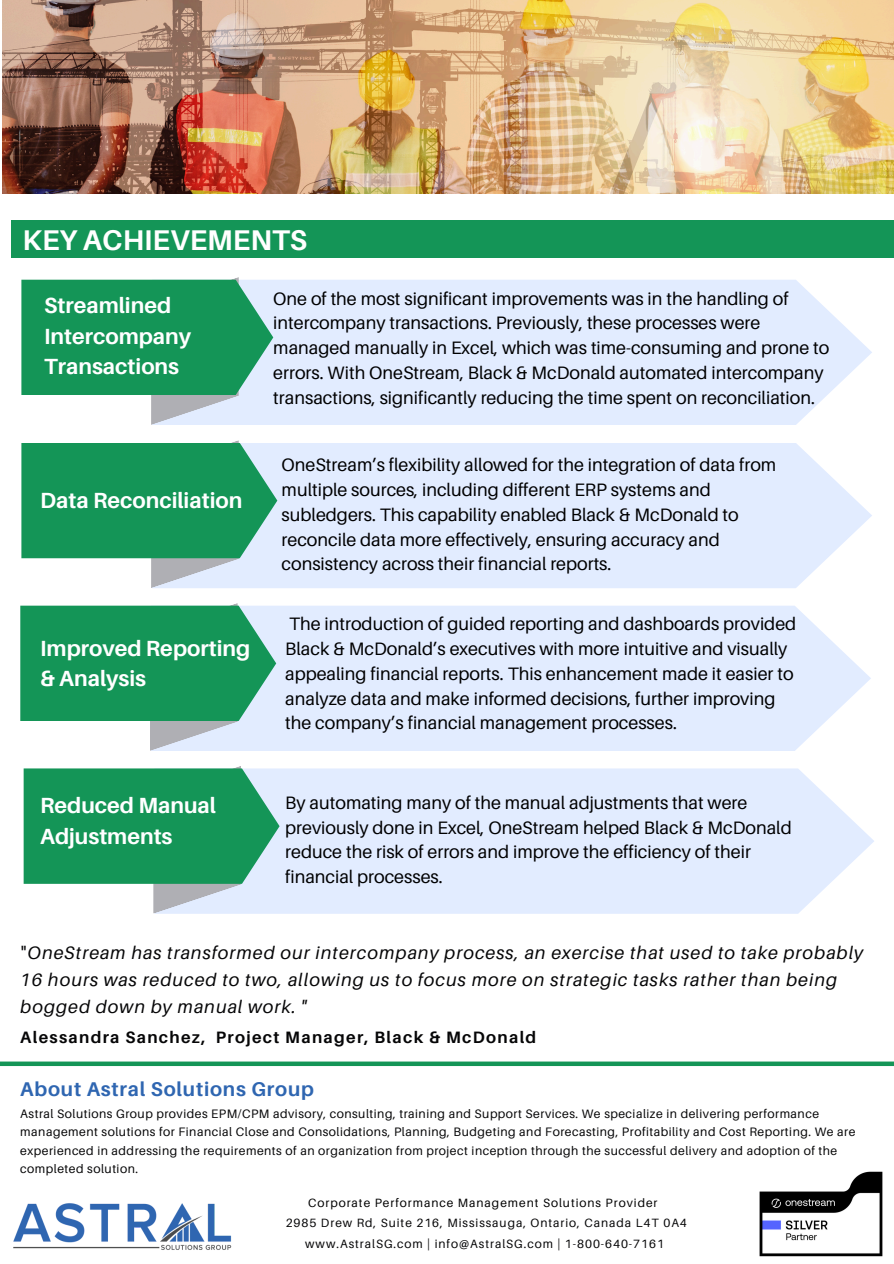
<style>
.page{position:relative;width:894px;height:1264px;background:#fff}
.page>*{position:absolute;margin:0;border:0;box-sizing:border-box;transform-origin:0 0}
.t1{font:700 28.5px "Aileron";color:#fff}
.t2{font:700 21.9px/30.3px "Aileron";color:#fff}
.t3{font:700 19.95px "Aileron";letter-spacing:.04em;color:#2f66b1}
.t4{font:18px/24.8px "Aileron";color:#000}
.t5{font:italic 18px/27px "Aileron";letter-spacing:.06em;color:#060607}
.t6{font:700 16.5px "Aileron";letter-spacing:.08em;color:#060607}
.t7{font:12.3px/18.3px "Aileron";letter-spacing:.04em;color:#060607}
.t8{font:12px "Aileron";letter-spacing:.08em;color:#060607}
.t9{font:12px "Aileron";letter-spacing:.08em;color:#000}
.s1{font-style:normal}
</style>
<div class="page">
<div style="left:273px;top:280px;width:599px;height:145px;background:#e2ecff"></div>
<svg style="left:21px;top:277px;width:252px;height:148px;background:#4fad82"></svg>
<img style="left:13px;top:1203px;width:219px;height:47px">
<img style="left:759px;top:1171px;width:124px;height:86px">
<img style="left:2px;top:0;width:891px;height:194px">
<div style="left:0;top:1061px;width:893px;height:5px;background:#149557"></div>
<div style="left:11px;top:220px;width:882px;height:38px;background:#149557"></div>
<div style="left:277px;top:443px;width:595px;height:145px;background:#e2ecff"></div>
<svg style="left:21px;top:440px;width:256px;height:148px;background:#4fad83"></svg>
<div style="left:276px;top:606px;width:594px;height:145px;background:#e2ecff"></div>
<svg style="left:20px;top:603px;width:256px;height:148px;background:#4fad83"></svg>
<div style="left:279px;top:768px;width:595px;height:145px;background:#e2ecff"></div>
<svg style="left:24px;top:766px;width:255px;height:147px;background:#4cac81"></svg>
<p class="t1" style="left:23px;top:222px;width:286px">KEY ACHIEVEMENTS</p>
<h2 class="t2" style="left:44px;top:290px;width:149px">Streamlined<br>Intercompany<br>Transactions</h2>
<p class="t2" style="left:40px;top:485px;width:204px">Data Reconciliation</p>
<p class="t2" style="left:40px;top:632px;width:211px">Improved Reporting &amp; Analysis</p>
<p class="t2" style="left:40px;top:790px;width:177px">Reduced Manual<br>Adjustments</p>
<h4 class="t4" style="left:273px;top:286px;width:557px">One of the most significant improvements was in the handling of intercompany transactions. Previously, these processes were managed manually in Excel, which was time-consuming and prone to errors. With OneStream, Black &amp; McDonald automated intercompany transactions, significantly reducing the time spent on reconciliation.</h4>
<h3 class="t4" style="left:281px;top:452px;width:496px">OneStream’s flexibility allowed for the integration of data from multiple sources, including different ERP systems and subledgers. This capability enabled Black &amp; McDonald to reconcile data more effectively, ensuring accuracy and consistency across their financial reports.</h3>
<p class="t4" style="left:285px;top:611px;width:512px">The introduction of guided reporting and dashboards provided Black &amp; McDonald’s executives with more intuitive and visually appealing financial reports. This enhancement made it easier to analyze data and make informed decisions, further improving the company’s financial management processes.</p>
<p class="t4" style="left:285px;top:789px;width:508px">By automating many of the manual adjustments that were previously done in Excel, OneStream helped Black &amp; McDonald reduce the risk of errors and improve the efficiency of their financial processes.</p>
<p class="t5" style="left:20px;top:938px;width:844px"><span class="s1">"</span>OneStream has transformed our intercompany process, an exercise that used to take probably<br>16 hours was reduced to two, allowing us to focus more on strategic tasks rather than being bogged down by manual work. "</p>
<p class="t6" style="left:20px;top:1027px;width:517px">Alessandra Sanchez, Project Manager, Black &amp; McDonald</p>
<h4 class="t3" style="left:20px;top:1076px;width:295px">About Astral Solutions Group</h4>
<h2 class="t7" style="left:20px;top:1104px;width:836px">Astral Solutions Group provides EPM/CPM advisory, consulting, training and Support Services. We specialize in delivering performance management solutions for Financial Close and Consolidations, Planning, Budgeting and Forecasting, Profitability and Cost Reporting. We are experienced in addressing the requirements of an organization from project inception through the successful delivery and adoption of the completed solution.</h2>
<h2 class="t9" style="left:308px;top:1194px;width:351px">Corporate Performance Management Solutions Provider</h2>
<h4 class="t8" style="left:285px;top:1215px;width:402px">2985 Drew Rd, Suite 216, Mississauga, Ontario, Canada L4T 0A4</h4>
<h4 class="t8" style="left:305px;top:1235px;width:360px">www.AstralSG.com | info@AstralSG.com | 1-800-640-7161</h4>
</div>
